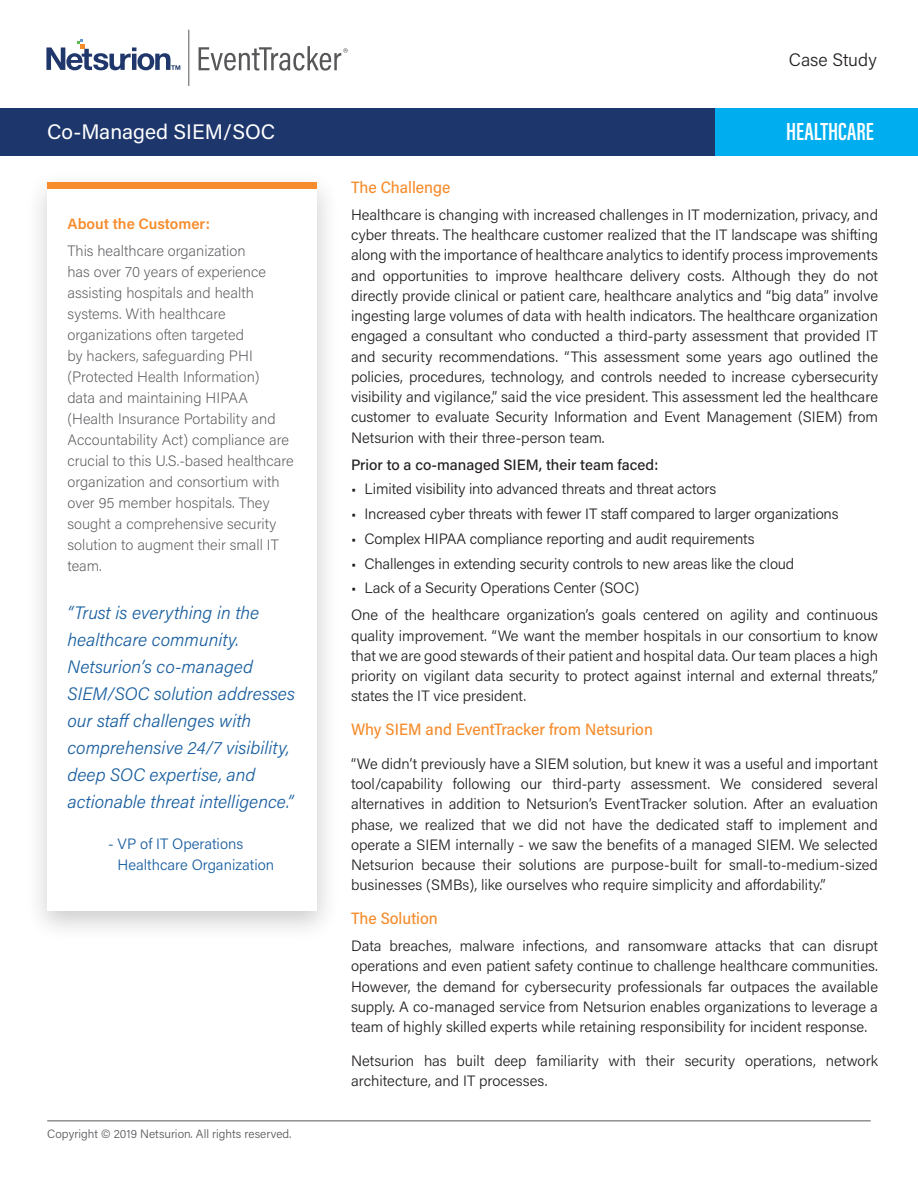
<style>
.page{position:relative;width:918px;height:1188px;background:#fff}
.page>*{position:absolute;margin:0;border:0;box-sizing:border-box;transform-origin:0 0}
.t1{font:600 25.5px "Acumin Pro Extra Cond";color:#fff}
.t2{font:21px "Acumin Pro";color:#fff}
.t3{font:italic 300 18px/27px "Acumin Pro";color:#175d9e}
.t4{font:300 18px "Acumin Pro";color:#231f20}
.t5{font:500 16.5px "Acumin Pro Semi Cond";color:#f68c2c}
.t6{font:300 15px/20.2px "Acumin Pro";letter-spacing:-.005em;color:#231f20;text-align:justify}
.t7{font:200 15px/21px "Acumin Pro";color:#55565a}
.t8{font:300 15px/21px "Acumin Pro";color:#175d9e}
.t9{font:500 15px "Acumin Pro";color:#231f20}
.t10{font:600 15px "Acumin Pro";color:#f68c2c}
.t11{font:300 12px "Acumin Pro";color:#55565a}
</style>
<div class="page">
<div style="left:25px;top:169px;width:315px;height:774px;background:#231f20;opacity:.23"></div>
<div style="left:47px;top:182px;width:270px;height:728px;background:#fff"></div>
<div style="left:0;top:108px;width:716px;height:47px;background:#1d366c"></div>
<hr style="left:47px;top:1120px;width:824px;height:1px;background:#55565a">
<div style="left:47px;top:182px;width:270px;height:7px;background:#f68c2c"></div>
<div style="left:716px;top:108px;width:202px;height:47px;background:#00aeef"></div>
<svg style="left:46px;top:39px;width:134px;height:31px"></svg>
<hr style="left:189px;top:30px;width:1px;height:56px;background:#57575a">
<svg style="left:199px;top:46px;width:149px;height:25px"></svg>
<p class="t4" style="left:789px;top:47px;width:89px">Case Study</p>
<p class="t2" style="left:47px;top:117px;width:230px">Co-Managed SIEM/SOC</p>
<p class="t1" style="left:786px;top:116px;width:89px">HEALTHCARE</p>
<p class="t10" style="left:68px;top:213px;width:144px">About the Customer:</p>
<p class="t7" style="left:68px;top:240px;width:228px">This healthcare organization<br>has over 70 years of experience assisting hospitals and health systems. With healthcare organizations often targeted<br>by hackers, safeguarding PHI (Protected Health Information)<br>data and maintaining HIPAA (Health Insurance Portability and<br>Accountability Act) compliance are crucial to this U.S.-based healthcare organization and consortium with over 95 member hospitals. They sought a comprehensive security solution to augment their small IT team.</p>
<p class="t3" style="left:68px;top:598px;width:229px">“Trust is everything in the healthcare community.<br>Netsurion’s co-managed<br>SIEM/SOC solution addresses our staff challenges with comprehensive 24/7 visibility, deep SOC expertise, and actionable threat intelligence.”</p>
<p class="t8" style="left:117px;top:833px;width:158px;text-indent:-9px">- VP of IT Operations<br>Healthcare Organization</p>
<p class="t11" style="left:47px;top:1126px;width:246px">Copyright © 2019 Netsurion. All rights reserved.</p>
<p class="t5" style="left:351px;top:176px;width:101px">The Challenge</p>
<p class="t6" style="left:351px;top:204px;width:529px">Healthcare is changing with increased challenges in IT modernization, privacy, and cyber threats. The healthcare customer realized that the IT landscape was shifting along with the importance of healthcare analytics to identify process improvements and opportunities to improve healthcare delivery costs. Although they do not directly provide clinical or patient care, healthcare analytics and “big data” involve ingesting large volumes of data with health indicators. The healthcare organization engaged a consultant who conducted a third-party assessment that provided IT and security recommendations. “This assessment some years ago outlined the policies, procedures, technology, and controls needed to increase cybersecurity visibility and vigilance,” said the vice president. This assessment led the healthcare customer to evaluate Security Information and Event Management (SIEM) from Netsurion with their three-person team.</p>
<p class="t9" style="left:351px;top:454px;width:309px">Prior to a co-managed SIEM, their team faced:</p>
<p class="t6" style="left:351px;top:478px;width:367px">• Limited visibility into advanced threats and threat actors</p>
<p class="t6" style="left:351px;top:503px;width:489px">• Increased cyber threats with fewer IT staff compared to larger organizations</p>
<p class="t6" style="left:351px;top:528px;width:405px">• Complex HIPAA compliance reporting and audit requirements</p>
<p class="t6" style="left:351px;top:553px;width:445px">• Challenges in extending security controls to new areas like the cloud</p>
<p class="t6" style="left:351px;top:577px;width:290px">• Lack of a Security Operations Center (SOC)</p>
<p class="t6" style="left:351px;top:604px;width:529px">One of the healthcare organization’s goals centered on agility and continuous quality improvement. “We want the member hospitals in our consortium to know that we are good stewards of their patient and hospital data. Our team places a high priority on vigilant data security to protect against internal and external threats,” states the IT vice president.</p>
<p class="t5" style="left:351px;top:718px;width:304px">Why SIEM and EventTracker from Netsurion</p>
<p class="t6" style="left:351px;top:753px;width:529px">“We didn’t previously have a SIEM solution, but knew it was a useful and important tool/capability following our third-party assessment. We considered several alternatives in addition to Netsurion’s EventTracker solution. After an evaluation phase, we realized that we did not have the dedicated staff to implement and operate a SIEM internally - we saw the benefits of a managed SIEM. We selected Netsurion because their solutions are purpose-built for small-to-medium-sized businesses (SMBs), like ourselves who require simplicity and affordability.”</p>
<p class="t5" style="left:351px;top:907px;width:88px">The Solution</p>
<p class="t6" style="left:351px;top:935px;width:529px">Data breaches, malware infections, and ransomware attacks that can disrupt operations and even patient safety continue to challenge healthcare communities.<br>However, the demand for cybersecurity professionals far outpaces the available supply. A co-managed service from Netsurion enables organizations to leverage a team of highly skilled experts while retaining responsibility for incident response.</p>
<p class="t6" style="left:351px;top:1050px;width:529px">Netsurion has built deep familiarity with their security operations, network architecture, and IT processes.</p>
</div>
